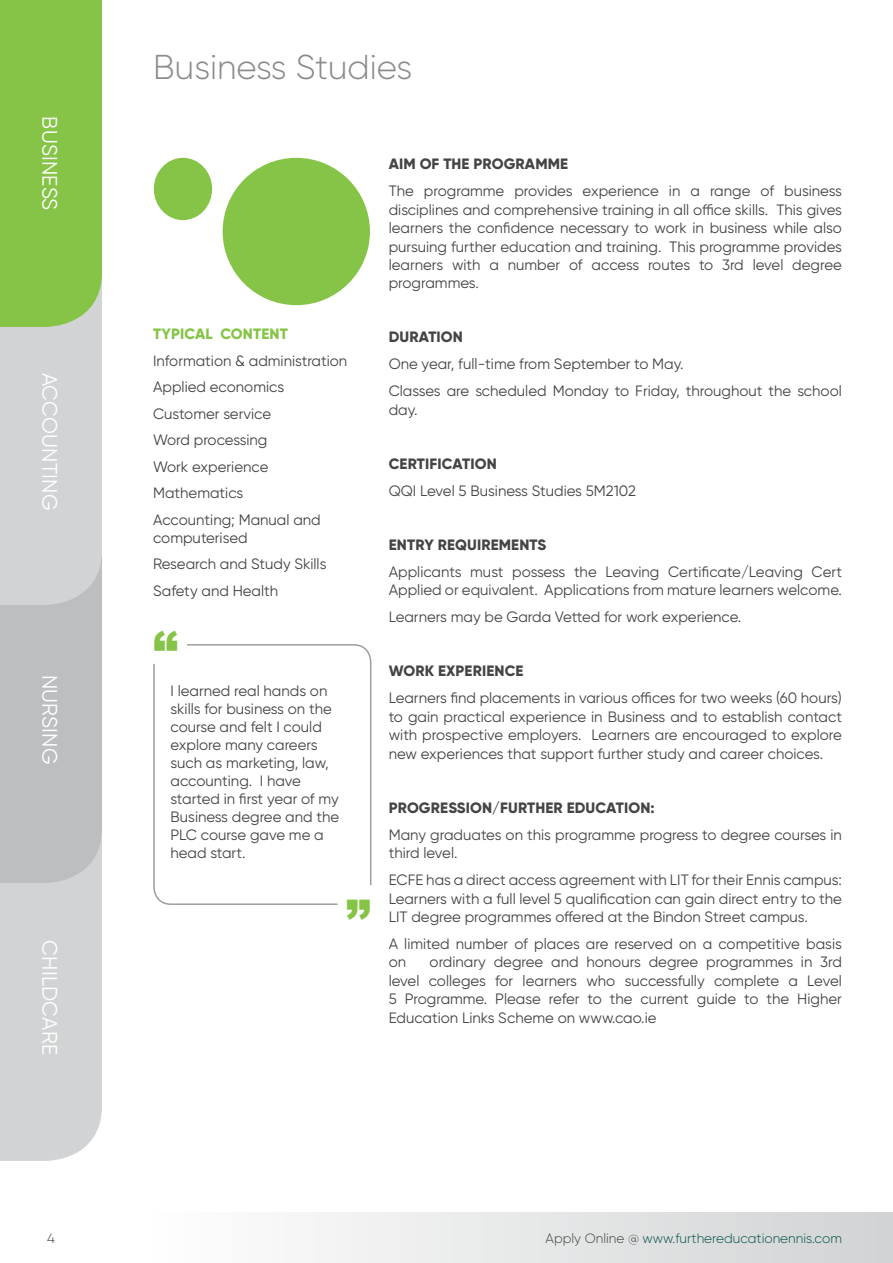
<style>
.page{position:relative;width:893px;height:1263px;background:#fff}
.page>*{position:absolute;margin:0;border:0;box-sizing:border-box;transform-origin:0 0}
.t1{font:900 49.5px "Arial";color:#85c446}
.t2{font:300 34.5px "Gilroy";color:#8e8a8a}
.t3{font:21px "Gilroy";letter-spacing:.01em;color:#fff}
.t4{font:15px/18.5px "Gilroy";color:#444}
.t5{font:800 15px "Gilroy";letter-spacing:.01em;color:#444}
.t6{font:800 15px "Gilroy";letter-spacing:.01em;color:#85c446}
.t7{font:300 13.5px "Gilroy";color:#06524a}
.t8{font:300 13.5px "Gilroy";color:#444}
.s1{color:#444}
</style>
<div class="page">
<div style="left:153px;top:1212px;width:740px;height:51px;background:linear-gradient(to right,#fefefe,#d1d3d4)"></div>
<hr style="left:892px;top:1212px;width:1px;height:51px;background:#d1d3d4">
<svg style="left:0;top:0;width:102px;height:1161px;background:#b7caa8"></svg>
<svg style="left:187px;top:644px;width:185px;height:242px"></svg>
<svg style="left:153px;top:662px;width:186px;height:243px"></svg>
<div style="left:223px;top:158px;width:147px;height:147px;background:#85c446;border-radius:50%"></div>
<div style="left:154px;top:158px;width:58px;height:62px;background:#85c446;border-radius:50%"></div>
<h3 class="t3" style="left:63px;top:116px;width:96px;rotate:90deg">BUSINESS</h3>
<h3 class="t3" style="left:63px;top:373px;width:139px;rotate:90deg">ACCOUNTING</h3>
<h3 class="t3" style="left:63px;top:675px;width:91px;rotate:90deg">NURSING</h3>
<h3 class="t3" style="left:63px;top:940px;width:116px;rotate:90deg">CHILDCARE</h3>
<h2 class="t2" style="left:153px;top:46px;width:261px">Business Studies</h2>
<p class="t6" style="left:153px;top:324px;width:136px">TYPICAL CONTENT</p>
<p class="t4" style="left:153px;top:347px;width:196px;line-height:26.5px">Information &amp; administration<br>Applied economics<br>Customer service<br>Word processing<br>Work experience<br>Mathematics<br>Accounting; Manual and</p>
<p class="t4" style="left:153px;top:524px;width:175px;line-height:26.5px">computerised<br>Research and Study Skills<br>Safety and Health</p>
<h1 class="t1" style="left:153px;top:613px;width:26px">“</h1>
<p class="t4" style="left:170px;top:682px;width:170px;line-height:18px">I learned real hands on skills for business on the course and felt I could explore many careers such as marketing, law, accounting. I have started in first year of my<br>Business degree and the<br>PLC course gave me a head start.</p>
<h1 class="t1" style="left:346px;top:882px;width:26px">”</h1>
<p class="t5" style="left:389px;top:154px;width:181px">AIM OF THE PROGRAMME</p>
<p class="t4" style="left:389px;top:181px;width:455px;text-align:justify">The programme provides experience in a range of business disciplines and comprehensive training in all office skills. This gives learners the confidence necessary to work in business while also pursuing further education and training. This programme provides learners with a number of access routes to 3rd level degree programmes.</p>
<p class="t5" style="left:389px;top:328px;width:76px">DURATION</p>
<p class="t4" style="left:389px;top:350px;width:455px;line-height:27px">One year, full-time from September to May.<br>Classes are scheduled Monday to Friday, throughout the school</p>
<p class="t4" style="left:389px;top:400px;width:30px">day.</p>
<p class="t5" style="left:389px;top:454px;width:109px">CERTIFICATION</p>
<p class="t4" style="left:389px;top:481px;width:249px">QQI Level 5 Business Studies 5M2102</p>
<p class="t5" style="left:389px;top:535px;width:159px">ENTRY REQUIREMENTS</p>
<p class="t4" style="left:389px;top:562px;width:455px">Applicants must possess the Leaving Certificate/Leaving Cert<br>Applied or equivalent. Applications from mature learners welcome.</p>
<p class="t4" style="left:389px;top:608px;width:354px">Learners may be Garda Vetted for work experience.</p>
<p class="t5" style="left:389px;top:661px;width:136px">WORK EXPERIENCE</p>
<p class="t4" style="left:389px;top:688px;width:455px;text-align:justify">Learners find placements in various offices for two weeks (60 hours) to gain practical experience in Business and to establish contact with prospective employers. Learners are encouraged to explore new experiences that support further study and career choices.</p>
<p class="t5" style="left:389px;top:798px;width:267px">PROGRESSION/FURTHER EDUCATION:</p>
<p class="t4" style="left:389px;top:825px;width:455px">Many graduates on this programme progress to degree courses in third level.</p>
<p class="t4" style="left:389px;top:870px;width:455px;text-align:justify">ECFE has a direct access agreement with LIT for their Ennis campus:<br>Learners with a full level 5 qualification can gain direct entry to the LIT degree programmes offered at the Bindon Street campus.</p>
<p class="t4" style="left:389px;top:934px;width:455px">A limited number of places are reserved on a competitive basis on</p>
<p class="t4" style="left:389px;top:953px;width:455px;text-align:justify;text-indent:41px">ordinary degree and honours degree programmes in 3rd level colleges for learners who successfully complete a Level 5 Programme. Please refer to the current guide to the Higher Education Links Scheme on www.cao.ie</p>
<p class="t8" style="left:47px;top:1230px;width:9px">4</p>
<p class="t7" style="left:546px;top:1230px;width:298px"><span class="s1">Apply Online @</span> www.furthereducationennis.com</p>
</div>
